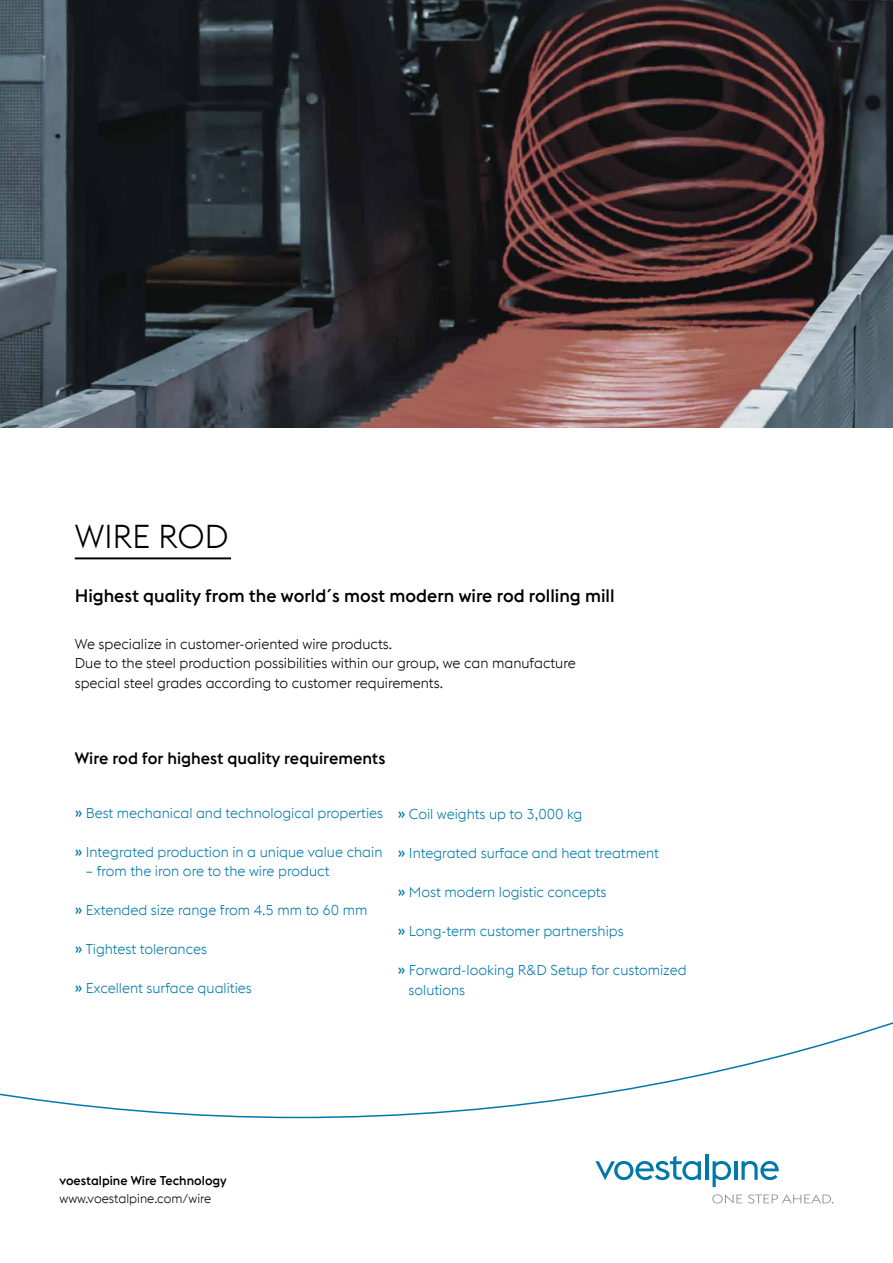
<style>
.page{position:relative;width:893px;height:1263px;background:#fff}
.page>*{position:absolute;margin:0;border:0;box-sizing:border-box;transform-origin:0 0}
.t1{font:300 33px "voestalpine";letter-spacing:-.01em;color:#000}
.t2{font:500 18px "voestalpine";color:#000}
.t3{font:500 16.5px "voestalpine";color:#000}
.t4{font:300 14.25px/19.5px "voestalpine";color:#0078aa}
.t5{font:300 14.25px/19.5px "voestalpine";color:#000}
.t6{font:500 12.75px "voestalpine";color:#000}
.t7{font:300 12.75px "voestalpine";color:#000}
.s1{font-weight:500}
</style>
<div class="page">
<svg style="left:0;top:1022px;width:893px;height:97px"></svg>
<svg style="left:595px;top:1156px;width:106px;height:24px"></svg>
<hr style="left:705px;top:1154px;width:3px;height:26px;background:#0078aa">
<svg style="left:713px;top:1161px;width:18px;height:26px"></svg>
<hr style="left:734px;top:1161px;width:3px;height:19px;background:#0078aa">
<svg style="left:741px;top:1161px;width:38px;height:19px"></svg>
<svg style="left:712px;top:1194px;width:30px;height:9px"></svg>
<svg style="left:748px;top:1194px;width:85px;height:9px"></svg>
<hr style="left:75px;top:557px;width:156px;height:2px;background:#000">
<img style="left:0;top:0;width:893px;height:427px">
<h1 class="t1" style="left:75px;top:517px;width:155px">WIRE ROD</h1>
<p class="t2" style="left:75px;top:585px;width:541px">Highest quality from the world´s most modern wire rod rolling mill</p>
<p class="t5" style="left:75px;top:634px;width:503px">We specialize in customer-oriented wire products.<br>Due to the steel production possibilities within our group, we can manufacture special steel grades according to customer requirements.</p>
<p class="t3" style="left:75px;top:748px;width:312px">Wire rod for highest quality requirements</p>
<p class="t4" style="left:75px;top:803px;width:310px"><span class="s1">»</span> Best mechanical and technological properties</p>
<p class="t4" style="left:75px;top:842px;width:309px"><span class="s1">»</span> Integrated production in a unique value chain</p>
<p class="t4" style="left:85px;top:861px;width:246px">– from the iron ore to the wire product</p>
<p class="t4" style="left:75px;top:900px;width:294px"><span class="s1">»</span> Extended size range from 4.5 mm to 60 mm</p>
<p class="t4" style="left:75px;top:939px;width:134px"><span class="s1">»</span> Tightest tolerances</p>
<p class="t4" style="left:75px;top:978px;width:179px"><span class="s1">»</span> Excellent surface qualities</p>
<p class="t4" style="left:398px;top:804px;width:186px"><span class="s1">»</span> Coil weights up to 3,000 kg</p>
<p class="t4" style="left:398px;top:843px;width:262px"><span class="s1">»</span> Integrated surface and heat treatment</p>
<p class="t4" style="left:398px;top:882px;width:210px"><span class="s1">»</span> Most modern logistic concepts</p>
<p class="t4" style="left:398px;top:921px;width:227px"><span class="s1">»</span> Long-term customer partnerships</p>
<p class="t4" style="left:409px;top:960px;width:280px;text-indent:-11px"><span class="s1">»</span> Forward-looking R&amp;D Setup for customized solutions</p>
<p class="t6" style="left:60px;top:1173px;width:169px">voestalpine Wire Technology</p>
<p class="t7" style="left:60px;top:1191px;width:153px">www.voestalpine.com/wire</p>
</div>
